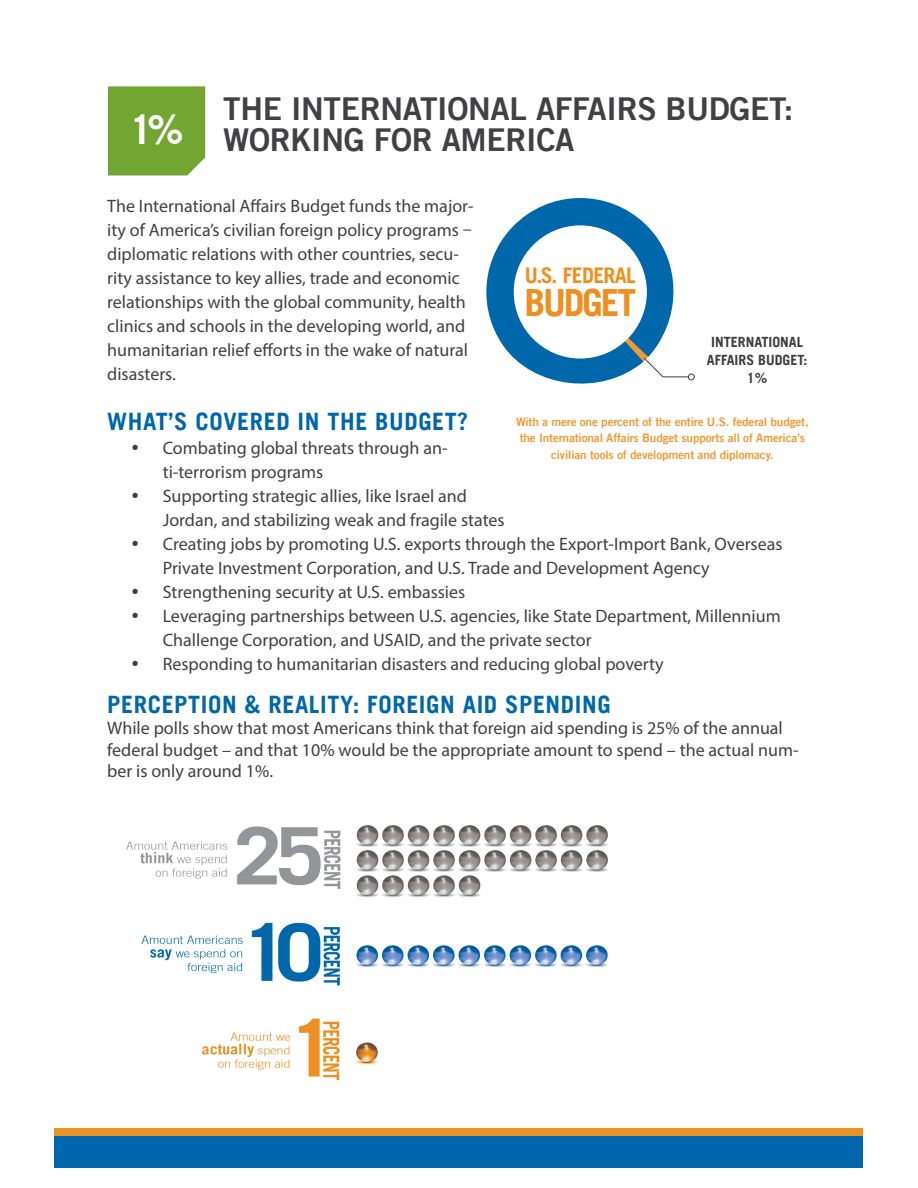
<style>
.page{position:relative;width:918px;height:1188px;background:#fff}
.page>*{position:absolute;margin:0;border:0;box-sizing:border-box;transform-origin:0 0}
.t1{font:700 40.5px "Trade Gothic LT";color:#fff}
.t2{font:700 37.5px "Trade Gothic LT";letter-spacing:-.06em;color:#ec9121}
.t3{font:31.5px/31.5px "Trade Gothic LT Bold Two";letter-spacing:-.01em;color:#414042}
.t4{font:700 24px "Trade Gothic LT";letter-spacing:.025em;color:#0067ac}
.t5{font:700 21.6px "Trade Gothic LT";letter-spacing:-.03em;color:#ec9121}
.Body_Text{font:18px/24px "Myriad Pro";color:#414042}
.t6{font:700 14.1px/17.7px "Trade Gothic LT";color:#3e3e3f;text-align:center}
.t7{font:11.7px/16.5px "Trade Gothic LT Bold Two";letter-spacing:-.01em;color:#ef9b35;text-align:center}
</style>
<div class="page">
<div style="left:54px;top:1129px;width:808px;height:7px;background:#ec9123"></div>
<div style="left:54px;top:1136px;width:808px;height:32px;background:#0067ac"></div>
<div style="left:108px;top:86px;width:97px;height:90px;background:#73a533"></div>
<img style="left:126px;top:825px;width:483px;height:255px">
<svg style="left:486px;top:198px;width:188px;height:186px;fill:#0067aa"></svg>
<div style="left:514px;top:225px;width:133px;height:134px;background:#fff;border-radius:50%"></div>
<svg style="left:580px;top:292px;width:114px;height:88px"></svg>
<div style="left:688px;top:374px;width:7px;height:6px;border:1px solid #3e3e3f;border-radius:50%"></div>
<p class="t1" style="left:130px;top:104px;width:55px">1%</p>
<h1 class="t3" style="left:223px;top:92px;width:572px">THE INTERNATIONAL AFFAIRS BUDGET:<br>WORKING FOR AMERICA</h1>
<p class="Body_Text" style="left:107px;top:193px;width:368px">The International Affairs Budget funds the major&shy;ity of America’s civilian foreign policy programs – diplomatic relations with other countries, secu&shy;rity assistance to key allies, trade and economic relationships with the global community, health clinics and schools in the developing world, and humanitarian relief efforts in the wake of natural disasters.</p>
<h2 class="t4" style="left:107px;top:407px;width:362px">WHAT’S COVERED IN THE BUDGET?</h2>
<p class="Body_Text" style="left:163px;top:436px;width:286px;text-indent:-32px">• Combating global threats through an&shy;ti-terrorism programs</p>
<p class="Body_Text" style="left:163px;top:484px;width:344px;text-indent:-32px">• Supporting strategic allies, like Israel and<br>Jordan, and stabilizing weak and fragile states</p>
<p class="Body_Text" style="left:163px;top:532px;width:621px;text-indent:-32px">• Creating jobs by promoting U.S. exports through the Export-Import Bank, Overseas<br>Private Investment Corporation, and U.S. Trade and Development Agency</p>
<p class="Body_Text" style="left:131px;top:580px;width:336px">• Strengthening security at U.S. embassies</p>
<p class="Body_Text" style="left:163px;top:604px;width:619px;text-indent:-32px">• Leveraging partnerships between U.S. agencies, like State Department, Millennium<br>Challenge Corporation, and USAID, and the private sector</p>
<p class="Body_Text" style="left:131px;top:652px;width:534px">• Responding to humanitarian disasters and reducing global poverty</p>
<h2 class="t4" style="left:107px;top:689px;width:505px">PERCEPTION &amp; REALITY: FOREIGN AID SPENDING</h2>
<p class="Body_Text" style="left:107px;top:717px;width:693px;line-height:21.6px">While polls show that most Americans think that foreign aid spending is 25% of the annual federal budget – and that 10% would be the appropriate amount to spend – the actual num&shy;ber is only around 1%.</p>
<p class="t5" style="left:525px;top:262px;width:113px">U.S. FEDERAL</p>
<p class="t2" style="left:524px;top:280px;width:113px">BUDGET</p>
<p class="t6" style="left:711px;top:333px;width:93px">INTERNATIONAL</p>
<p class="t6" style="left:707px;top:351px;width:102px">AFFAIRS BUDGET:<br>1%</p>
<p class="t7" style="left:516px;top:413px;width:294px">With a mere one percent of the entire U.S. federal budget, the International Affairs Budget supports all of America’s civilian tools of development and diplomacy.</p>
</div>
